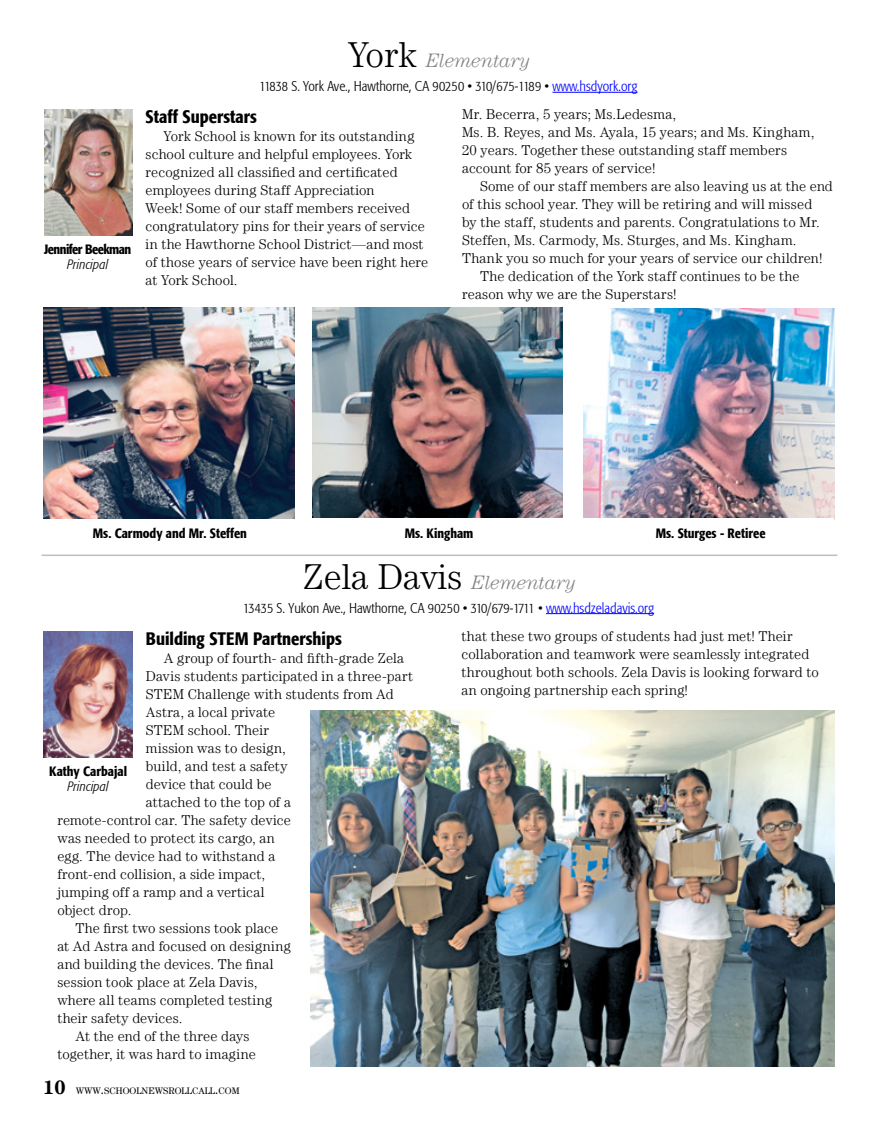
<style>
.page{position:relative;width:878px;height:1121px;background:#fff}
.page>*{position:absolute;margin:0;border:0;box-sizing:border-box;transform-origin:0 0}
.t1{font:italic 300 19.5px "Century LT";letter-spacing:-.005em;color:#808285}
.t2{font:500 condensed 18px "Formata";color:#000}
.t3{font:300 14.25px/18px "Century LT";letter-spacing:.01em;color:#000}
.t4{font:300 condensed 14.25px "Formata";color:#000}
.t5{font:500 condensed 13.5px "Formata";color:#000}
.t6{font:italic 300 condensed 13.5px "Formata";letter-spacing:.005em;color:#000}
.t7{font:500 condensed 13.5px "Formata";letter-spacing:-.04em;color:#000}
.t8{font:9.45px "Century LT";color:#000}
.s1{font-style:normal;font-size:36px;color:#000}
.s2{color:#00f}
.s3{font-weight:700;font-size:19.5px}
.s4{font-size:13.5px}
</style>
<div class="page">
<img style="left:44px;top:109px;width:88px;height:126px">
<hr style="left:552px;top:92px;width:85px;height:1px;background:#00f">
<img style="left:44px;top:631px;width:88px;height:126px">
<hr style="left:546px;top:613px;width:108px;height:1px;background:#00f">
<img style="left:583px;top:309px;width:251px;height:209px">
<img style="left:310px;top:710px;width:524px;height:356px">
<img style="left:312px;top:307px;width:250px;height:211px">
<img style="left:44px;top:307px;width:250px;height:212px">
<hr style="left:42px;top:554px;width:795px;height:2px;background:#bcbec0">
<p class="t7" style="left:44px;top:241px;width:88px">Jennifer Beekman</p>
<p class="t6" style="left:67px;top:256px;width:42px">Principal</p>
<h1 class="t1" style="left:348px;top:49px;width:184px"><span class="s1">York</span> Elementary</h1>
<p class="t4" style="left:259px;top:78px;width:379px">11838 S. York Ave., Hawthorne, CA 90250 • 310/675-1189 • <span class="s2">www.hsdyork.org</span></p>
<p class="t2" style="left:145px;top:106px;width:113px">Staff Superstars</p>
<p class="t3" style="left:145px;top:127px;width:284px;text-indent:18px">York School is known for its outstanding school culture and helpful employees. York recognized all classified and certificated employees during Staff Appreciation<br>Week! Some of our staff members received congratulatory pins for their years of service in the Hawthorne School District—and most of those years of service have been right here at York School.</p>
<p class="t3" style="left:462px;top:105px;width:354px">Mr. Becerra, 5 years; Ms.Ledesma,<br>Ms. B. Reyes, and Ms. Ayala, 15 years; and Ms. Kingham, 20 years. Together these outstanding staff members account for 85 years of service!</p>
<p class="t3" style="left:480px;top:177px;width:354px">Some of our staff members are also leaving us at the end</p>
<p class="t3" style="left:462px;top:195px;width:352px">of this school year. They will be retiring and will missed</p>
<p class="t3" style="left:462px;top:213px;width:359px">by the staff, students and parents. Congratulations to Mr.</p>
<p class="t3" style="left:462px;top:231px;width:336px">Steffen, Ms. Carmody, Ms. Sturges, and Ms. Kingham.</p>
<p class="t3" style="left:462px;top:249px;width:362px">Thank you so much for your years of service our children!</p>
<p class="t3" style="left:480px;top:267px;width:321px">The dedication of the York staff continues to be the</p>
<p class="t3" style="left:462px;top:285px;width:216px">reason why we are the Superstars!</p>
<p class="t5" style="left:93px;top:525px;width:156px">Ms. Carmody and Mr. Steffen</p>
<p class="t5" style="left:404px;top:525px;width:70px">Ms. Kingham</p>
<p class="t5" style="left:655px;top:524px;width:111px">Ms. Sturges - Retiree</p>
<h1 class="t1" style="left:303px;top:571px;width:274px"><span class="s1">Zela Davis</span> Elementary</h1>
<p class="t4" style="left:243px;top:599px;width:412px">13435 S. Yukon Ave., Hawthorne, CA 90250 • 310/679-1711 • <span class="s2">www.hsdzeladavis.org</span></p>
<p class="t2" style="left:146px;top:627px;width:197px">Building STEM Partnerships</p>
<p class="t3" style="left:164px;top:648px;width:242px">A group of fourth- and fifth-grade Zela</p>
<p class="t3" style="left:146px;top:666px;width:269px">Davis students participated in a three-part</p>
<p class="t3" style="left:146px;top:684px;width:249px">STEM Challenge with students from Ad</p>
<p class="t3" style="left:146px;top:702px;width:131px">Astra, a local private</p>
<p class="t3" style="left:146px;top:720px;width:125px">STEM school. Their</p>
<p class="t3" style="left:146px;top:738px;width:141px">mission was to design,</p>
<p class="t3" style="left:146px;top:756px;width:143px">build, and test a safety</p>
<p class="t3" style="left:146px;top:774px;width:127px">device that could be</p>
<p class="t3" style="left:146px;top:792px;width:147px">attached to the top of a</p>
<p class="t3" style="left:57px;top:810px;width:235px">remote-control car. The safety device</p>
<p class="t3" style="left:57px;top:828px;width:219px">was needed to protect its cargo, an</p>
<p class="t3" style="left:57px;top:846px;width:219px">egg. The device had to withstand a</p>
<p class="t3" style="left:57px;top:864px;width:209px">front-end collision, a side impact,</p>
<p class="t3" style="left:57px;top:882px;width:208px">jumping off a ramp and a vertical</p>
<p class="t3" style="left:57px;top:900px;width:76px">object drop.</p>
<p class="t3" style="left:75px;top:918px;width:204px">The first two sessions took place</p>
<p class="t3" style="left:57px;top:936px;width:235px">at Ad Astra and focused on designing</p>
<p class="t3" style="left:57px;top:954px;width:218px">and building the devices. The final</p>
<p class="t3" style="left:57px;top:972px;width:201px">session took place at Zela Davis,</p>
<p class="t3" style="left:57px;top:990px;width:216px">where all teams completed testing</p>
<p class="t3" style="left:57px;top:1008px;width:127px">their safety devices.</p>
<p class="t3" style="left:75px;top:1026px;width:176px">At the end of the three days</p>
<p class="t3" style="left:57px;top:1044px;width:200px">together, it was hard to imagine</p>
<p class="t5" style="left:49px;top:763px;width:79px">Kathy Carbajal</p>
<p class="t6" style="left:68px;top:778px;width:42px">Principal</p>
<p class="t8" style="left:43px;top:1085px;width:198px"><span class="s3">10</span> WWW<span class="s4">.</span>SCHOOLNEWSROLLCALL<span class="s4">.</span>COM</p>
<p class="t3" style="left:461px;top:626px;width:359px">that these two groups of students had just met! Their collaboration and teamwork were seamlessly integrated throughout both schools. Zela Davis is looking forward to an ongoing partnership each spring!</p>
</div>
